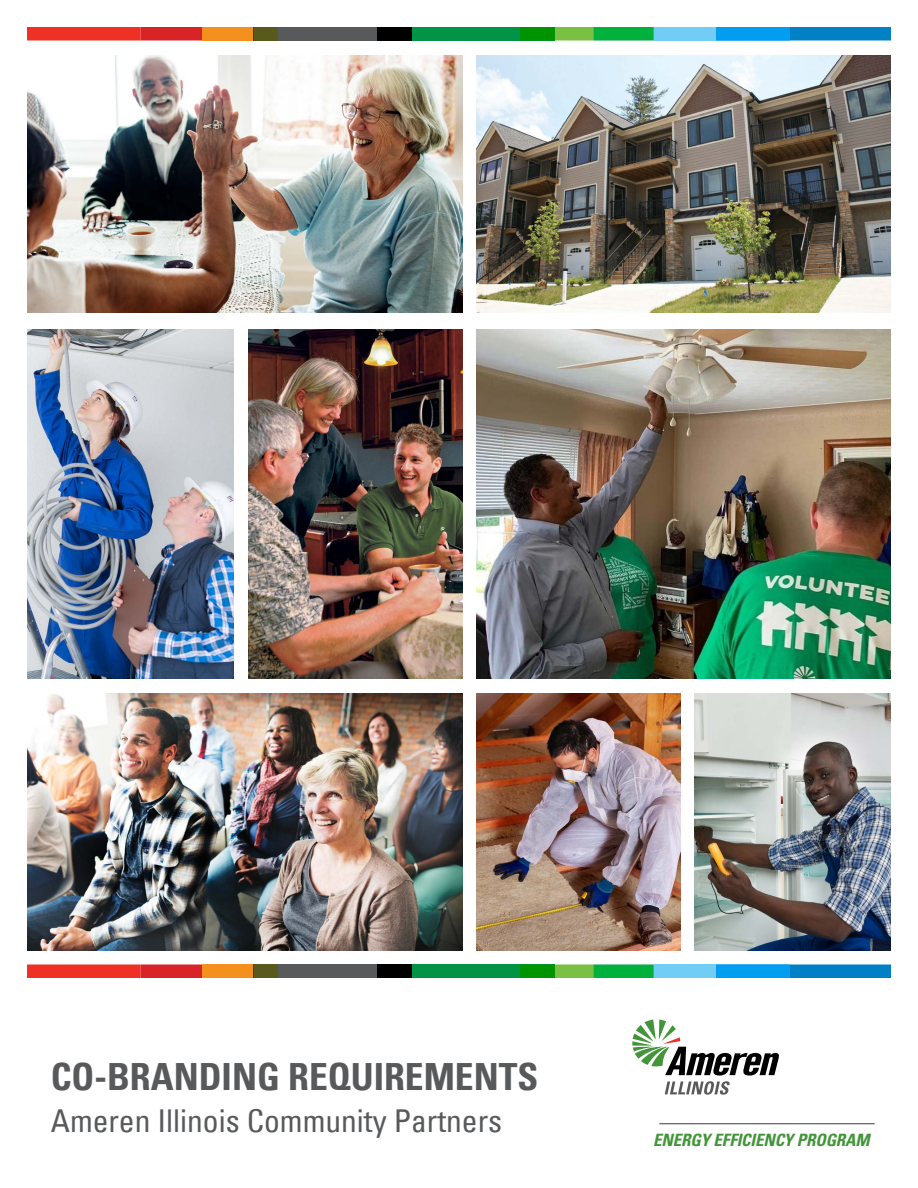
<style>
.page{position:relative;width:918px;height:1188px;background:#fff}
.page>*{position:absolute;margin:0;border:0;box-sizing:border-box;transform-origin:0 0}
.t1{font:37.5px "Univers Com 67 Bold Cond";color:#58595b}
.t2{font:condensed 31.5px "Univers LT";color:#58595b}
.t3{font:italic 700 condensed 16.95px "Univers LT Std";letter-spacing:-.01em;color:#439539}
</style>
<div class="page">
<img style="left:477px;top:56px;width:414px;height:257px">
<div style="left:202px;top:27px;width:51px;height:14px;background:#f4901d"></div>
<svg style="left:27px;top:27px;width:175px;height:13px;background:#e62c25"></svg>
<svg style="left:555px;top:27px;width:39px;height:13px"></svg>
<svg style="left:253px;top:27px;width:124px;height:13px;background:#58584e"></svg>
<div style="left:594px;top:27px;width:60px;height:13px;background:#00b23b"></div>
<svg style="left:377px;top:27px;width:178px;height:14px;background:#007729"></svg>
<div style="left:654px;top:27px;width:136px;height:13px;background:#72cdf4"></div>
<svg style="left:716px;top:27px;width:175px;height:13px;background:#008cd8"></svg>
<div style="left:202px;top:965px;width:51px;height:13px;background:#f4901d"></div>
<svg style="left:27px;top:964px;width:175px;height:14px;background:#e7342d"></svg>
<svg style="left:520px;top:964px;width:134px;height:14px"></svg>
<svg style="left:253px;top:965px;width:124px;height:13px;background:#58584e"></svg>
<div style="left:594px;top:965px;width:60px;height:13px;background:#00b23b"></div>
<svg style="left:377px;top:965px;width:178px;height:13px;background:#007729"></svg>
<div style="left:654px;top:965px;width:136px;height:13px;background:#72cdf4"></div>
<svg style="left:716px;top:965px;width:175px;height:13px;background:#008cd8"></svg>
<hr style="left:659px;top:1123px;width:216px;height:1px;background:#58595b">
<svg style="left:632px;top:1020px;width:147px;height:75px"></svg>
<img style="left:28px;top:56px;width:435px;height:257px">
<img style="left:248px;top:329px;width:215px;height:349px">
<img style="left:27px;top:329px;width:206px;height:349px">
<img style="left:477px;top:329px;width:414px;height:349px">
<img style="left:27px;top:693px;width:436px;height:257px">
<img style="left:477px;top:693px;width:203px;height:257px">
<img style="left:694px;top:693px;width:197px;height:257px">
<p class="t1" style="left:51px;top:1054px;width:489px">CO-BRANDING REQUIREMENTS</p>
<p class="t2" style="left:51px;top:1101px;width:453px">Ameren Illinois Community Partners</p>
<p class="t3" style="left:653px;top:1130px;width:218px">ENERGY EFFICIENCY PROGRAM</p>
</div>
